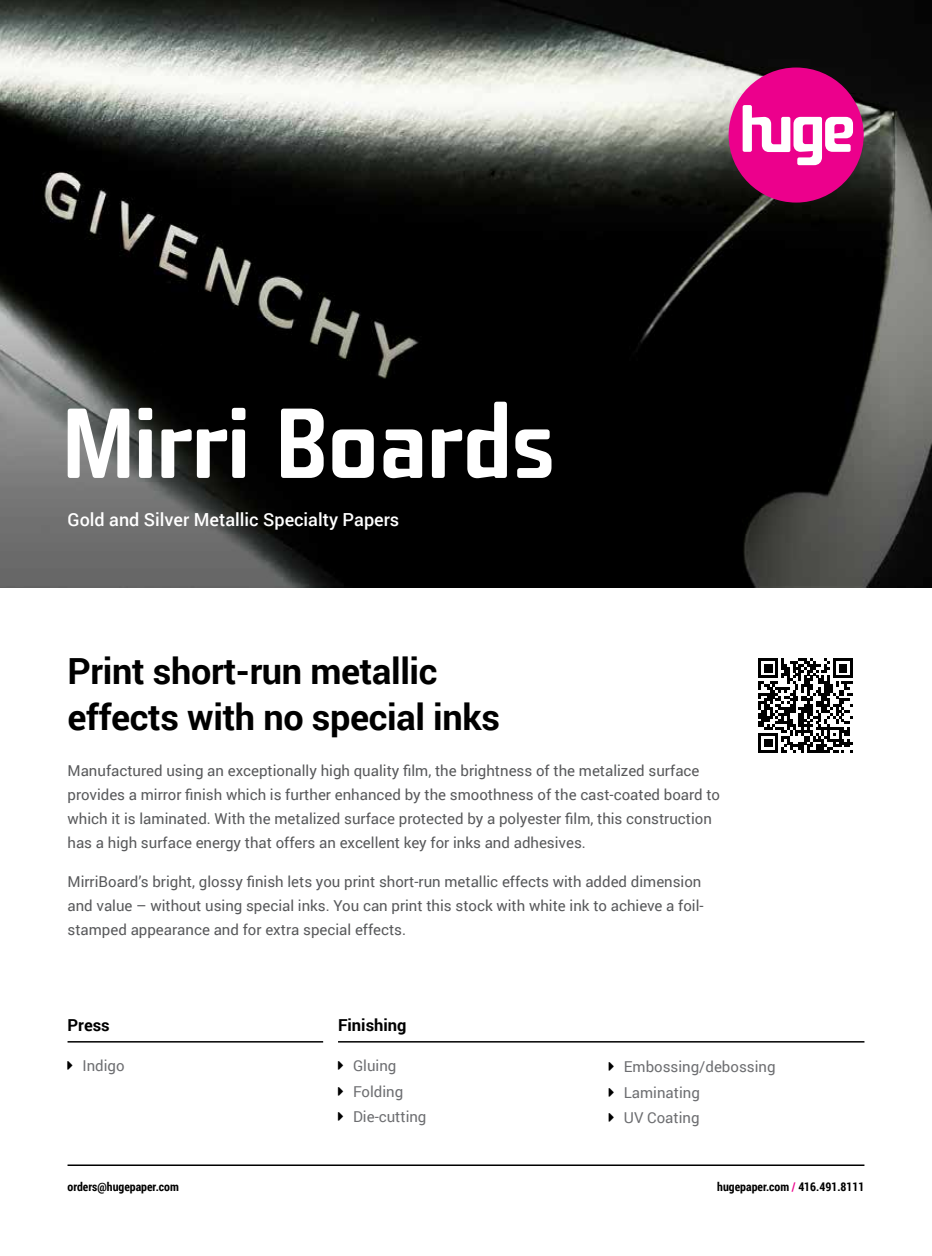
<style>
.page{position:relative;width:932px;height:1256px;background:#fff}
.page>*{position:absolute;margin:0;border:0;box-sizing:border-box;transform-origin:0 0}
.t1{font:500 96px "Fishmonger K";letter-spacing:-.025em;color:#fff}
.t2{font:700 36px/45px "Roboto";letter-spacing:-.01em;color:#000}
.t3{font:500 18px "Roboto";color:#fff}
.t4{font:700 16.5px "Roboto";color:#000}
.t5{font:15px/24px "Roboto";color:#58595b}
.t6{font:15px/25.5px "Roboto";color:#6d6e71}
.t7{font:700 12px "Roboto Condensed";color:#000}
.s1{color:#ec008c}
</style>
<div class="page">
<hr style="left:68px;top:1164px;width:796px;height:2px;background:#000">
<img style="left:0;top:0;width:932px;height:587px">
<svg style="left:758px;top:658px;width:95px;height:95px"></svg>
<div style="left:728px;top:68px;width:135px;height:134px;background:#ec008c;border-radius:50%"></div>
<svg style="left:742px;top:105px;width:111px;height:60px"></svg>
<hr style="left:68px;top:1041px;width:255px;height:1px;background:#000">
<hr style="left:338px;top:1041px;width:526px;height:1px;background:#000">
<h1 class="t1" style="left:62px;top:387px;width:496px">Mirri Boards</h1>
<p class="t3" style="left:68px;top:506px;width:333px">Gold and Silver Metallic Specialty Papers</p>
<h2 class="t2" style="left:68px;top:648px;width:434px">Print short-run metallic effects with no special inks</h2>
<p class="t5" style="left:68px;top:758px;width:654px">Manufactured using an exceptionally high quality film, the brightness of the metalized surface provides a mirror finish which is further enhanced by the smoothness of the cast-coated board to which it is laminated. With the metalized surface protected by a polyester film, this construction has a high surface energy that offers an excellent key for inks and adhesives.</p>
<p class="t5" style="left:68px;top:869px;width:637px">MirriBoard’s bright, glossy finish lets you print short-run metallic effects with added dimension and value – without using special inks. You can print this stock with white ink to achieve a foil&shy;stamped appearance and for extra special effects.</p>
<p class="t4" style="left:68px;top:1013px;width:44px">Press</p>
<p class="t6" style="left:82px;top:1052px;width:44px">Indigo</p>
<p class="t4" style="left:338px;top:1013px;width:70px">Finishing</p>
<p class="t6" style="left:353px;top:1052px;width:75px">Gluing<br>Folding<br>Die-cutting</p>
<p class="t6" style="left:624px;top:1053px;width:153px">Embossing/debossing<br>Laminating<br>UV Coating</p>
<p class="t7" style="left:67px;top:1178px;width:113px">orders@hugepaper.com</p>
<p class="t7" style="left:717px;top:1178px;width:149px">hugepaper.com <span class="s1">/</span> 416.491.8111</p>
</div>
